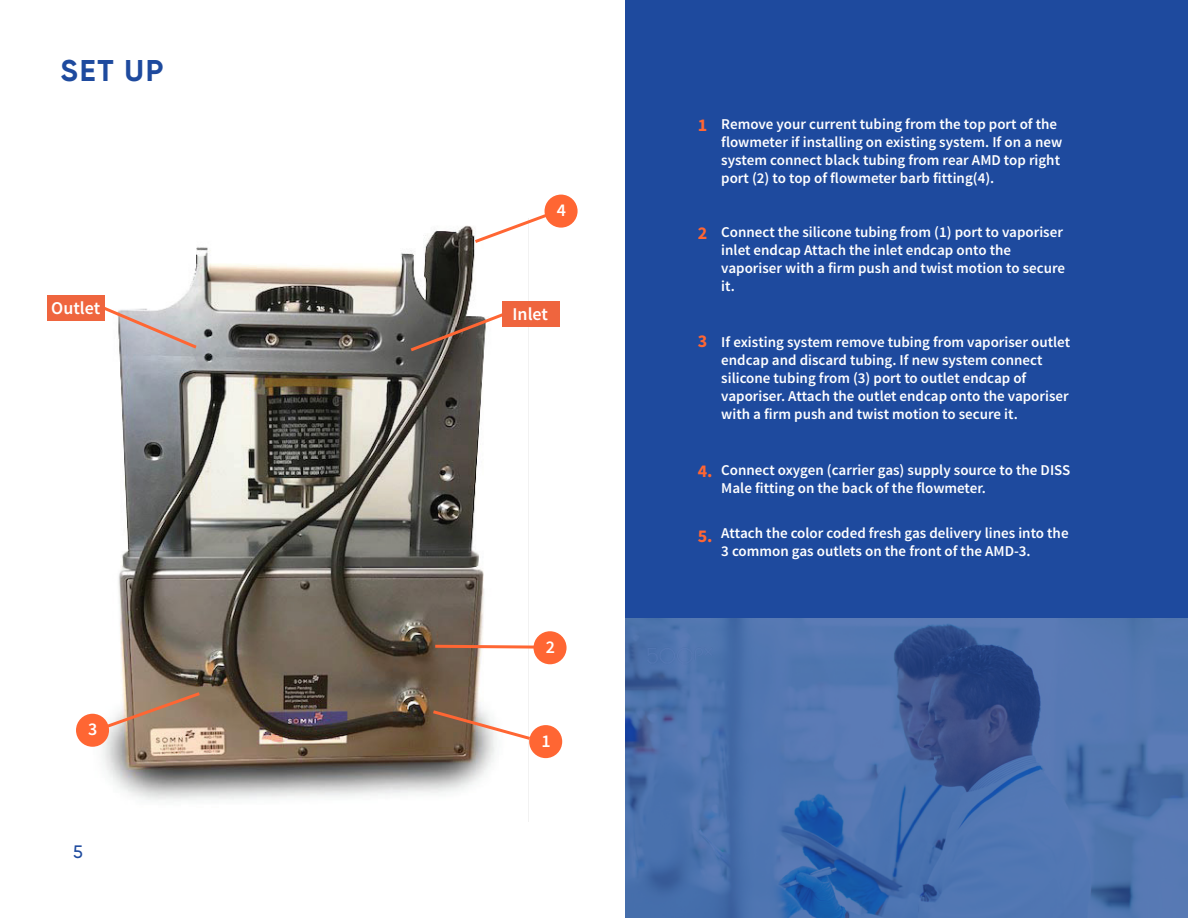
<style>
.page{position:relative;width:1188px;height:918px;background:#fff}
.page>*{position:absolute;margin:0;border:0;box-sizing:border-box;transform-origin:0 0}
.t1{font:700 30px "Gilroy";color:#1e4a9e}
.t2{font:600 18px "Source Sans Pro";color:#fff}
.t3{font:700 18px "Source Sans Pro";color:#f63}
.t4{font:500 18px "Gilroy";color:#1e4a9e}
.t5{font:600 15px/18px "Source Sans Pro";color:#fff}
</style>
<div class="page">
<div style="left:626px;top:0;width:562px;height:918px;background:#1e4a9e"></div>
<img style="left:76px;top:225px;width:420px;height:576px">
<img style="left:625px;top:618px;width:563px;height:300px">
<svg style="left:430px;top:708px;width:102px;height:34px"></svg>
<div style="left:529px;top:725px;width:33px;height:33px;background:#f63;border-radius:50%"></div>
<svg style="left:432px;top:643px;width:102px;height:7px"></svg>
<div style="left:534px;top:631px;width:33px;height:33px;background:#f63;border-radius:50%"></div>
<svg style="left:101px;top:690px;width:102px;height:41px"></svg>
<div style="left:76px;top:714px;width:33px;height:33px;background:#f63;border-radius:50%"></div>
<svg style="left:100px;top:304px;width:100px;height:47px"></svg>
<div style="left:48px;top:295px;width:57px;height:26px;background:#ef653e"></div>
<svg style="left:407px;top:310px;width:95px;height:44px"></svg>
<div style="left:502px;top:301px;width:58px;height:26px;background:#ef653e"></div>
<svg style="left:472px;top:211px;width:78px;height:34px"></svg>
<div style="left:545px;top:195px;width:33px;height:33px;background:#f63;border-radius:50%"></div>
<p class="t1" style="left:61px;top:52px;width:104px">SET UP</p>
<p class="t2" style="left:557px;top:199px;width:11px">4</p>
<p class="t2" style="left:51px;top:297px;width:50px">Outlet</p>
<p class="t2" style="left:513px;top:303px;width:37px">Inlet</p>
<p class="t2" style="left:88px;top:718px;width:11px">3</p>
<p class="t4" style="left:73px;top:840px;width:11px">5</p>
<p class="t2" style="left:546px;top:635px;width:11px">2</p>
<p class="t2" style="left:541px;top:729px;width:11px">1</p>
<p class="t3" style="left:698px;top:114px;width:11px">1</p>
<p class="t3" style="left:698px;top:222px;width:11px">2</p>
<p class="t5" style="left:721px;top:115px;width:343px">Remove your current tubing from the top port of the flowmeter if installing on existing system. If on a new system connect black tubing from rear AMD top right port (2) to top of flowmeter barb fitting(4).</p>
<p class="t5" style="left:721px;top:223px;width:345px">Connect the silicone tubing from (1) port to vaporiser inlet endcap Attach the inlet endcap onto the vaporiser with a firm push and twist motion to secure it.</p>
<p class="t3" style="left:698px;top:330px;width:11px">3</p>
<p class="t5" style="left:721px;top:333px;width:350px">If existing system remove tubing from vaporiser outlet endcap and discard tubing. If new system connect silicone tubing from (3) port to outlet endcap of vaporiser. Attach the outlet endcap onto the vaporiser with a firm push and twist motion to secure it.</p>
<p class="t3" style="left:698px;top:459px;width:16px">4.</p>
<p class="t3" style="left:698px;top:524px;width:16px">5.</p>
<p class="t5" style="left:721px;top:461px;width:351px">Connect oxygen (carrier gas) supply source to the DISS<br>Male fitting on the back of the flowmeter.</p>
<p class="t5" style="left:721px;top:524px;width:349px">Attach the color coded fresh gas delivery lines into the<br>3 common gas outlets on the front of the AMD-3.</p>
</div>
